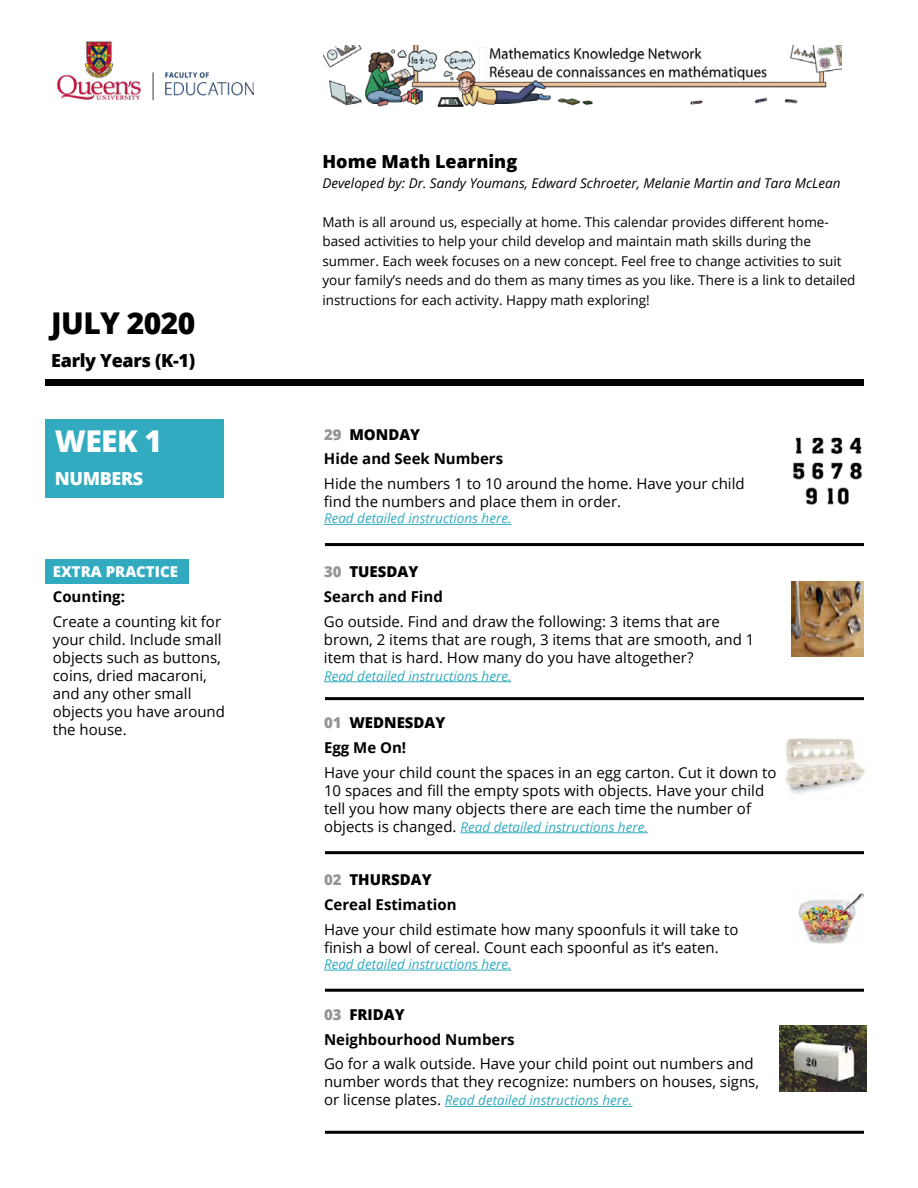
<style>
.page{position:relative;width:918px;height:1188px;background:#fff}
.page>*{position:absolute;margin:0;border:0;box-sizing:border-box;transform-origin:0 0}
.t1{font:800 30px "Open Sans";letter-spacing:-.02em;color:#000}
.t2{font:800 30px "Open Sans";color:#fff}
.t3{font:800 18px "Open Sans";color:#000}
.t4{font:800 18px "Open Sans";letter-spacing:-.02em;color:#000}
.t5{font:800 18px "Open Sans";letter-spacing:-.02em;color:#fff}
.t6{font:15px/18px "Open Sans";color:#000}
.t7{font:700 15px/24.8px "Open Sans";color:#000}
.t8{font:800 15px/24.8px "Open Sans";color:#000}
.t9{font:800 15px "Open Sans";color:#fff}
.t10{font:13.5px/19.5px "Open Sans";color:#000}
.t11{font:italic 13.5px "Open Sans";color:#32abc0}
.t12{font:italic 13.5px "Open Sans";color:#000}
.s1{font-weight:800;color:#939598}
.s2{font-weight:800}
.s3{color:#939598}
.s4{font-weight:700}
.s5{font-style:normal;font-size:15px;color:#000}
</style>
<div class="page">
<img style="left:324px;top:46px;width:518px;height:60px">
<img style="left:57px;top:41px;width:196px;height:60px">
<div style="left:46px;top:379px;width:818px;height:7px;background:#000"></div>
<div style="left:46px;top:419px;width:178px;height:79px;background:#32abc0"></div>
<div style="left:46px;top:560px;width:143px;height:24px;background:#32abc0"></div>
<img style="left:793px;top:437px;width:69px;height:68px">
<hr style="left:324px;top:524px;width:187px;height:1px;background:#32abc0">
<hr style="left:325px;top:543px;width:539px;height:3px;background:#000">
<hr style="left:324px;top:681px;width:187px;height:1px;background:#32abc0">
<hr style="left:325px;top:697px;width:539px;height:3px;background:#000">
<hr style="left:460px;top:832px;width:188px;height:1px;background:#32abc0">
<hr style="left:325px;top:851px;width:539px;height:3px;background:#000">
<hr style="left:324px;top:970px;width:187px;height:1px;background:#32abc0">
<hr style="left:325px;top:989px;width:539px;height:3px;background:#000">
<hr style="left:445px;top:1106px;width:187px;height:1px;background:#32abc0">
<hr style="left:325px;top:1131px;width:539px;height:3px;background:#000">
<img style="left:792px;top:581px;width:71px;height:75px">
<img style="left:785px;top:738px;width:81px;height:56px">
<img style="left:798px;top:893px;width:65px;height:51px">
<img style="left:779px;top:1025px;width:87px;height:67px">
<h1 class="t1" style="left:51px;top:300px;width:145px">JULY 2020</h1>
<p class="t4" style="left:51px;top:346px;width:145px">Early Years (K-1)</p>
<h1 class="t2" style="left:55px;top:418px;width:109px">WEEK 1</h1>
<p class="t5" style="left:55px;top:465px;width:90px">NUMBERS</p>
<p class="t9" style="left:53px;top:560px;width:127px">EXTRA PRACTICE</p>
<p class="t7" style="left:53px;top:584px;width:74px">Counting:</p>
<p class="t6" style="left:53px;top:612px;width:174px">Create a counting kit for your child. Include small objects such as buttons, coins, dried macaroni, and any other small objects you have around the house.</p>
<p class="t3" style="left:322px;top:148px;width:196px">Home Math Learning</p>
<p class="t12" style="left:322px;top:174px;width:520px">Developed by: Dr. Sandy Youmans, Edward Schroeter, Melanie Martin and Tara McLean</p>
<p class="t10" style="left:322px;top:212px;width:535px">Math is all around us, especially at home. This calendar provides different home&shy;based activities to help your child develop and maintain math skills during the summer. Each week focuses on a new concept. Feel free to change activities to suit your family’s needs and do them as many times as you like. There is a link to detailed instructions for each activity. Happy math exploring!</p>
<p class="t7" style="left:324px;top:422px;width:181px"><span class="s1">29</span> <span class="s2">MONDAY<br></span>Hide and Seek Numbers</p>
<p class="t6" style="left:324px;top:474px;width:422px">Hide the numbers 1 to 10 around the home. Have your child find the numbers and place them in order.</p>
<p class="t11" style="left:324px;top:509px;width:189px">Read detailed instructions here.</p>
<p class="t7" style="left:324px;top:559px;width:120px"><span class="s1">30</span> <span class="s2">TUESDAY<br></span>Search and Find</p>
<p class="t6" style="left:324px;top:612px;width:432px">Go outside. Find and draw the following: 3 items that are brown, 2 items that are rough, 3 items that are smooth, and 1 item that is hard. How many do you have altogether?</p>
<p class="t11" style="left:324px;top:667px;width:189px">Read detailed instructions here.</p>
<p class="t8" style="left:324px;top:710px;width:123px"><span class="s3">01</span> WEDNESDAY<br><span class="s4">Egg Me On!</span></p>
<p class="t6" style="left:324px;top:763px;width:454px">Have your child count the spaces in an egg carton. Cut it down to<br>10 spaces and fill the empty spots with objects. Have your child tell you how many objects there are each time the number of</p>
<p class="t11" style="left:324px;top:818px;width:325px"><span class="s5">objects is changed.</span> Read detailed instructions here.</p>
<p class="t7" style="left:324px;top:867px;width:134px"><span class="s1">02</span> <span class="s2">THURSDAY<br></span>Cereal Estimation</p>
<p class="t6" style="left:324px;top:920px;width:416px">Have your child estimate how many spoonfuls it will take to finish a bowl of cereal. Count each spoonful as it’s eaten.</p>
<p class="t11" style="left:324px;top:955px;width:189px">Read detailed instructions here.</p>
<p class="t7" style="left:324px;top:1002px;width:192px"><span class="s1">03</span> <span class="s2">FRIDAY<br></span>Neighbourhood Numbers</p>
<p class="t6" style="left:324px;top:1055px;width:437px">Go for a walk outside. Have your child point out numbers and number words that they recognize: numbers on houses, signs,</p>
<p class="t11" style="left:324px;top:1091px;width:310px"><span class="s5">or license plates.</span> Read detailed instructions here.</p>
</div>
